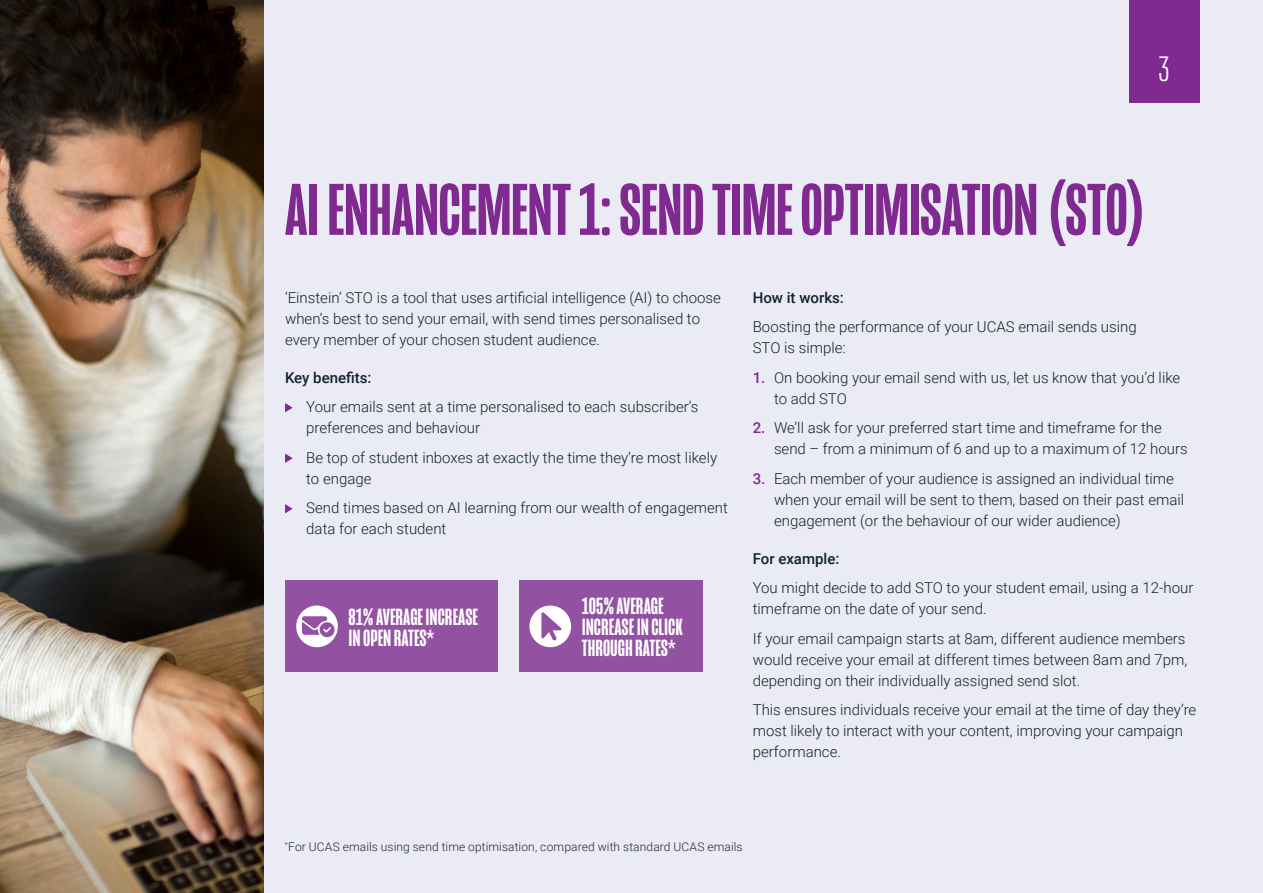
<style>
.page{position:relative;width:1263px;height:893px;background:#ebebf5}
.page>*{position:absolute;margin:0;border:0;box-sizing:border-box;transform-origin:0 0}
.SUB{font:500 75px "Mongoose";letter-spacing:-.01em;color:#802990}
.t1{font:300 36.15px "Mongoose";color:#fff}
.t2{font:500 24px/21px "Mongoose";color:#fff}
.t3{font:300 15px/21px "Roboto";color:#102232}
.t4{font:500 15px "Roboto";color:#102232}
.BODY{font:300 12px "Roboto";letter-spacing:.01em;color:#1f2834}
.s1{font-weight:500;color:#802990}
</style>
<div class="page">
<svg style="left:285px;top:403px;width:8px;height:9px"></svg>
<svg style="left:285px;top:454px;width:8px;height:9px"></svg>
<svg style="left:285px;top:504px;width:8px;height:9px"></svg>
<div style="left:1129px;top:0;width:70px;height:102px;background:#802990"></div>
<div style="left:285px;top:580px;width:212px;height:92px;background:#9252a1"></div>
<div style="left:519px;top:580px;width:184px;height:92px;background:#9252a1"></div>
<img style="left:0;top:0;width:264px;height:893px">
<div style="left:296px;top:605px;width:42px;height:42px;background:#fff;border-radius:50%"></div>
<svg style="left:302px;top:616px;width:33px;height:21px"></svg>
<div style="left:529px;top:605px;width:42px;height:42px;background:#fff;border-radius:50%"></div>
<svg style="left:541px;top:612px;width:20px;height:29px"></svg>
<p class="t1" style="left:1158px;top:48px;width:12px">3</p>
<p class="SUB" style="left:285px;top:167px;width:863px">AI ENHANCEMENT 1: SEND TIME OPTIMISATION (STO)</p>
<p class="t3" style="left:285px;top:286px;width:437px">‘Einstein’ STO is a tool that uses artificial intelligence (AI) to choose when’s best to send your email, with send times personalised to every member of your chosen student audience.</p>
<p class="t4" style="left:285px;top:367px;width:88px">Key benefits:</p>
<p class="t3" style="left:306px;top:396px;width:394px">Your emails sent at a time personalised to each subscriber’s preferences and behaviour</p>
<p class="t3" style="left:306px;top:446px;width:412px">Be top of student inboxes at exactly the time they’re most likely to engage</p>
<p class="t3" style="left:306px;top:497px;width:423px">Send times based on AI learning from our wealth of engagement data for each student</p>
<p class="t2" style="left:348px;top:607px;width:131px">81% AVERAGE INCREASE<br>IN OPEN RATES*</p>
<p class="t2" style="left:582px;top:596px;width:102px">105% AVERAGE<br>INCREASE IN CLICK<br>THROUGH RATES*</p>
<p class="t4" style="left:753px;top:287px;width:93px">How it works:</p>
<p class="t3" style="left:753px;top:316px;width:385px">Boosting the performance of your UCAS email sends using<br>STO is simple:</p>
<p class="t3" style="left:774px;top:366px;width:408px;text-indent:-21px"><span class="s1">1.</span> On booking your email send with us, let us know that you’d like to add STO</p>
<p class="t3" style="left:774px;top:417px;width:415px;text-indent:-21px"><span class="s1">2.</span> We’ll ask for your preferred start time and timeframe for the send – from a minimum of 6 and up to a maximum of 12 hours</p>
<p class="t3" style="left:774px;top:467px;width:412px;text-indent:-21px"><span class="s1">3.</span> Each member of your audience is assigned an individual time when your email will be sent to them, based on their past email engagement (or the behaviour of our wider audience)</p>
<p class="t4" style="left:753px;top:548px;width:88px">For example:</p>
<p class="t3" style="left:753px;top:577px;width:442px">You might decide to add STO to your student email, using a 12-hour timeframe on the date of your send.</p>
<p class="t3" style="left:753px;top:628px;width:436px">If your email campaign starts at 8am, different audience members would receive your email at different times between 8am and 7pm, depending on their individually assigned send slot.</p>
<p class="t3" style="left:753px;top:699px;width:445px">This ensures individuals receive your email at the time of day they’re most likely to interact with your content, improving your campaign performance.</p>
<p class="BODY" style="left:285px;top:838px;width:459px"><sup>*</sup>For UCAS emails using send time optimisation, compared with standard UCAS emails</p>
</div>
